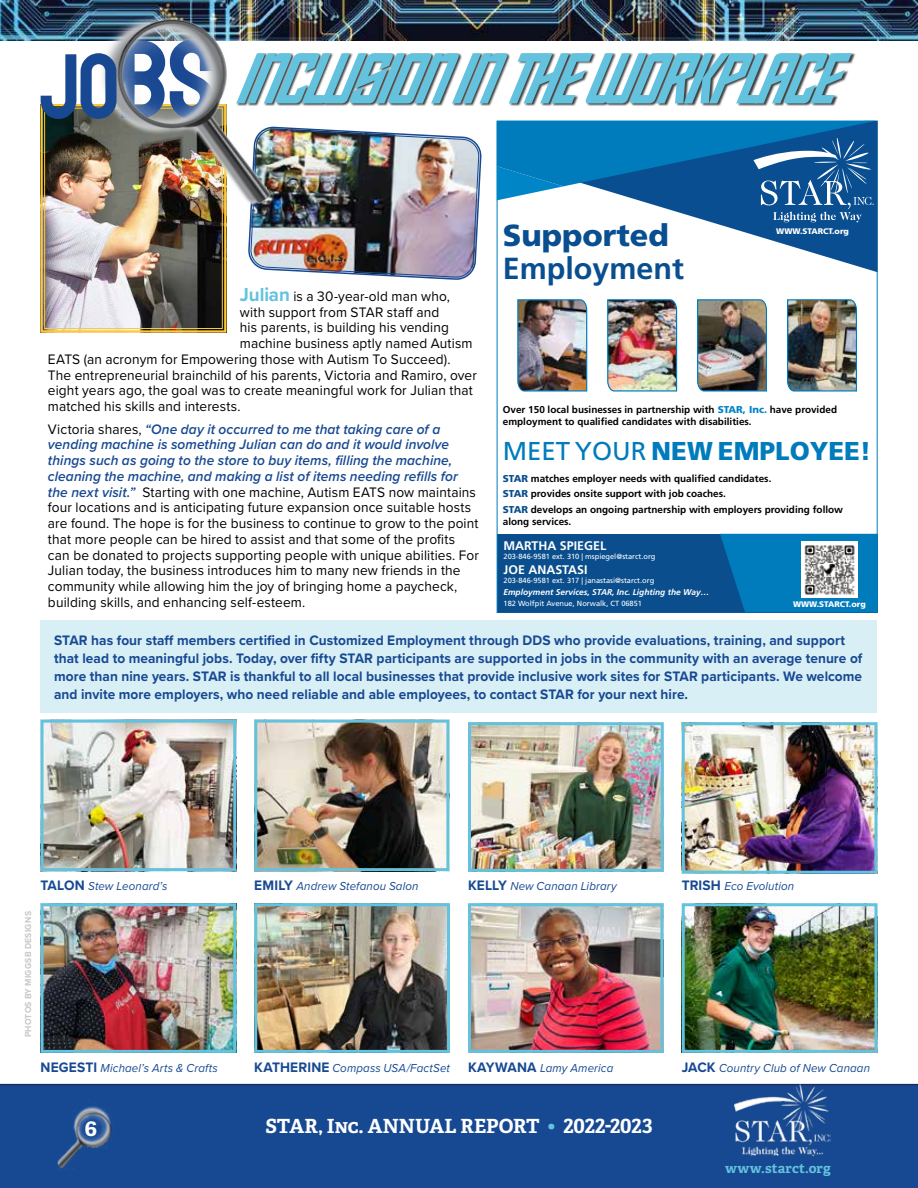
<style>
.page{position:relative;width:918px;height:1188px;background:#fff}
.page>*{position:absolute;margin:0;border:0;box-sizing:border-box;transform-origin:0 0}
.t1{font:58.5px "Edge of the Galaxy Italic";letter-spacing:.005em;color:#63c2dd}
.t2{font:700 30.45px "Frutiger LT Std";color:#094e90}
.t3{font:900 30.45px "Frutiger LT Std";color:#094e90}
.t4{font:900 25.8px "Frutiger LT Std";color:#007bbc}
.t5{font:700 22.5px "Adelle PE";color:#fff}
.t6{font:700 19.5px "Adelle PE";letter-spacing:-.005em;color:#fff}
.t7{font:14.25px/15.8px "Proxima Nova";letter-spacing:.01em;color:#000;scale:.96 1}
.t8{font:700 14.25px/18px "Proxima Nova";letter-spacing:.005em;color:#174992;scale:.96 1}
.t9{font:700 13.5px "Adelle PE";letter-spacing:.01em;color:#63c2dd}
.t10{font:700 12.45px "Frutiger LT Std";color:#fff}
.t11{font:italic 12px "Proxima Nova";letter-spacing:.01em;color:#174992;scale:.96 1}
.t12{font:700 9.9px/15.6px "Frutiger LT Std";color:#000}
.t13{font:700 9px "Proxima Nova";letter-spacing:.025em;color:#c7c8ca;scale:.96 1}
.t14{font:italic 700 8.4px "Frutiger LT Std";color:#fff}
.t15{font:900 8.1px "Frutiger LT Std";color:#fff}
.t16{font:7.5px "Frutiger LT Std";color:#fff}
.s1{font-weight:700;font-size:19.5px;color:#63c2dd}
.s2{font-weight:600;font-style:italic;color:#174992}
.s3{font-weight:900;color:#0085c6}
.s4{font-weight:400}
.s5{font-weight:900;color:#0a4e8d}
.s6{font-weight:700;font-style:normal;font-size:14.25px}
.s7{color:#63c2dd}
</style>
<div class="page">
<div style="left:0;top:1084px;width:918px;height:104px;background:#174992"></div>
<img style="left:734px;top:1085px;width:96px;height:71px">
<img style="left:50px;top:1098px;width:67px;height:84px">
<img style="left:248px;top:127px;width:234px;height:153px">
<img style="left:44px;top:907px;width:188px;height:142px">
<div style="left:40px;top:903px;width:196px;height:150px;border:3px solid #63c2dd"></div>
<img style="left:258px;top:907px;width:188px;height:142px">
<div style="left:254px;top:903px;width:196px;height:150px;border:3px solid #63c2dd"></div>
<img style="left:472px;top:907px;width:187px;height:142px">
<div style="left:468px;top:903px;width:195px;height:150px;border:3px solid #63c2dd"></div>
<img style="left:472px;top:726px;width:188px;height:142px">
<div style="left:468px;top:722px;width:196px;height:150px;border:3px solid #63c2dd"></div>
<img style="left:686px;top:726px;width:188px;height:144px">
<div style="left:682px;top:722px;width:196px;height:152px;border:3px solid #63c2dd"></div>
<img style="left:44px;top:724px;width:188px;height:143px">
<div style="left:40px;top:720px;width:196px;height:151px;border:3px solid #63c2dd"></div>
<img style="left:258px;top:724px;width:187px;height:143px">
<div style="left:254px;top:720px;width:195px;height:151px;border:3px solid #63c2dd"></div>
<img style="left:40px;top:212px;width:187px;height:121px">
<div style="left:44px;top:108px;width:179px;height:221px;border:1px solid #ffc835"></div>
<img style="left:0;top:0;width:918px;height:40px">
<img style="left:35px;top:0;width:258px;height:212px">
<svg style="left:41px;top:40px;width:172px;height:79px"></svg>
<div style="left:40px;top:620px;width:838px;height:93px;background:#d8eff6"></div>
<img style="left:686px;top:907px;width:188px;height:142px">
<div style="left:682px;top:903px;width:196px;height:150px;border:3px solid #63c2dd"></div>
<div style="left:237px;top:53px;width:619px;height:54px;background:#000;opacity:.75"></div>
<img style="left:497px;top:222px;width:380px;height:390px">
<svg style="left:518px;top:121px;width:360px;height:151px"></svg>
<svg style="left:497px;top:121px;width:379px;height:101px"></svg>
<h1 class="t1" style="left:236px;top:51px;width:598px">INCLUSION IN THE WORKPLACE</h1>
<p class="t7" style="left:240px;top:288px;width:220px"><span class="s1">Julian</span> is a 30-year-old man who,</p>
<p class="t7" style="left:240px;top:303px;width:209px">with support from STAR staff and</p>
<p class="t7" style="left:240px;top:319px;width:219px">his parents, is building his vending</p>
<p class="t7" style="left:240px;top:335px;width:244px">machine business aptly named Autism</p>
<p class="t7" style="left:48px;top:351px;width:421px">EATS (an acronym for Empowering those with Autism To Succeed).</p>
<p class="t7" style="left:48px;top:366px;width:448px">The entrepreneurial brainchild of his parents, Victoria and Ramiro, over</p>
<p class="t7" style="left:48px;top:382px;width:444px">eight years ago, the goal was to create meaningful work for Julian that</p>
<p class="t7" style="left:48px;top:398px;width:202px">matched his skills and interests.</p>
<p class="t7" style="left:48px;top:420px;width:451px">Victoria shares, <span class="s2">“One day it occurred to me that taking care of a vending machine is something Julian can do and it would involve things such as going to the store to buy items, filling the machine, cleaning the machine, and making a list of items needing refills for the next visit.”</span> Starting with one machine, Autism EATS now maintains four locations and is anticipating future expansion once suitable hosts are found. The hope is for the business to continue to grow to the point that more people can be hired to assist and that some of the profits can be donated to projects supporting people with unique abilities. For Julian today, the business introduces him to many new friends in the community while allowing him the joy of bringing home a paycheck, building skills, and enhancing self-esteem.</p>
<h2 class="t3" style="left:503px;top:217px;width:168px">Supported</h2>
<h2 class="t2" style="left:503px;top:251px;width:183px">Employment</h2>
<p class="t15" style="left:776px;top:226px;width:74px">WWW.STARCT.org</p>
<p class="t12" style="left:503px;top:403px;width:336px;line-height:12px">Over 150 local businesses in partnership with <span class="s3">STAR, Inc.</span> have provided employment to qualified candidates with disabilities.</p>
<h3 class="t4" style="left:503px;top:435px;width:370px"><span class="s4">MEET YOUR</span> NEW EMPLOYEE!</h3>
<p class="t12" style="left:503px;top:470px;width:342px"><span class="s5">STAR</span> matches employer needs with qualified candidates.<br><span class="s5">STAR</span> provides onsite support with job coaches.<br><span class="s5">STAR</span> develops an ongoing partnership with employers providing follow</p>
<p class="t12" style="left:503px;top:513px;width:70px">along services.</p>
<p class="t10" style="left:504px;top:539px;width:104px">MARTHA SPIEGEL</p>
<p class="t16" style="left:504px;top:552px;width:154px">203-846-9581 ext. 310 | mspiegel@starct.org</p>
<p class="t10" style="left:504px;top:563px;width:86px">JOE ANASTASI</p>
<p class="t16" style="left:504px;top:576px;width:152px">203-846-9581 ext. 317 | janastasi@starct.org</p>
<p class="t14" style="left:504px;top:587px;width:207px">Employment Services, STAR, Inc. Lighting the Way…</p>
<p class="t16" style="left:504px;top:599px;width:140px">182 Wolfpit Avenue, Norwalk, CT 06851</p>
<p class="t15" style="left:793px;top:599px;width:74px">WWW.STARCT.org</p>
<p class="t8" style="left:54px;top:631px;width:844px">STAR has four staff members certified in Customized Employment through DDS who provide evaluations, training, and support that lead to meaningful jobs. Today, over fifty STAR participants are supported in jobs in the community with an average tenure of more than nine years. STAR is thankful to all local businesses that provide inclusive work sites for STAR participants. We welcome and invite more employers, who need reliable and able employees, to contact STAR for your next hire.</p>
<p class="t13" style="left:21px;top:1037px;width:133px;rotate:-90deg">PHOTOS BY MIGGSB DESIGNS</p>
<p class="t11" style="left:40px;top:877px;width:134px"><span class="s6">TALON</span> Stew Leonard’s</p>
<p class="t11" style="left:254px;top:877px;width:173px"><span class="s6">EMILY</span> Andrew Stefanou Salon</p>
<p class="t11" style="left:468px;top:877px;width:157px"><span class="s6">KELLY</span> New Canaan Library</p>
<p class="t11" style="left:682px;top:877px;width:119px"><span class="s6">TRISH</span> Eco Evolution</p>
<p class="t11" style="left:40px;top:1059px;width:186px"><span class="s6">NEGESTI</span> Michael’s Arts &amp; Crafts</p>
<p class="t11" style="left:254px;top:1059px;width:205px"><span class="s6">KATHERINE</span> Compass USA/FactSet</p>
<p class="t11" style="left:468px;top:1059px;width:153px"><span class="s6">KAYWANA</span> Lamy America</p>
<p class="t11" style="left:682px;top:1059px;width:198px"><span class="s6">JACK</span> Country Club of New Canaan</p>
<h3 class="t5" style="left:85px;top:1112px;width:14px">6</h3>
<h3 class="t6" style="left:265px;top:1112px;width:389px">STAR, Inc. ANNUAL REPORT <span class="s7">•</span> 2022-2023</h3>
<p class="t9" style="left:725px;top:1158px;width:107px">www.starct.org</p>
</div>
